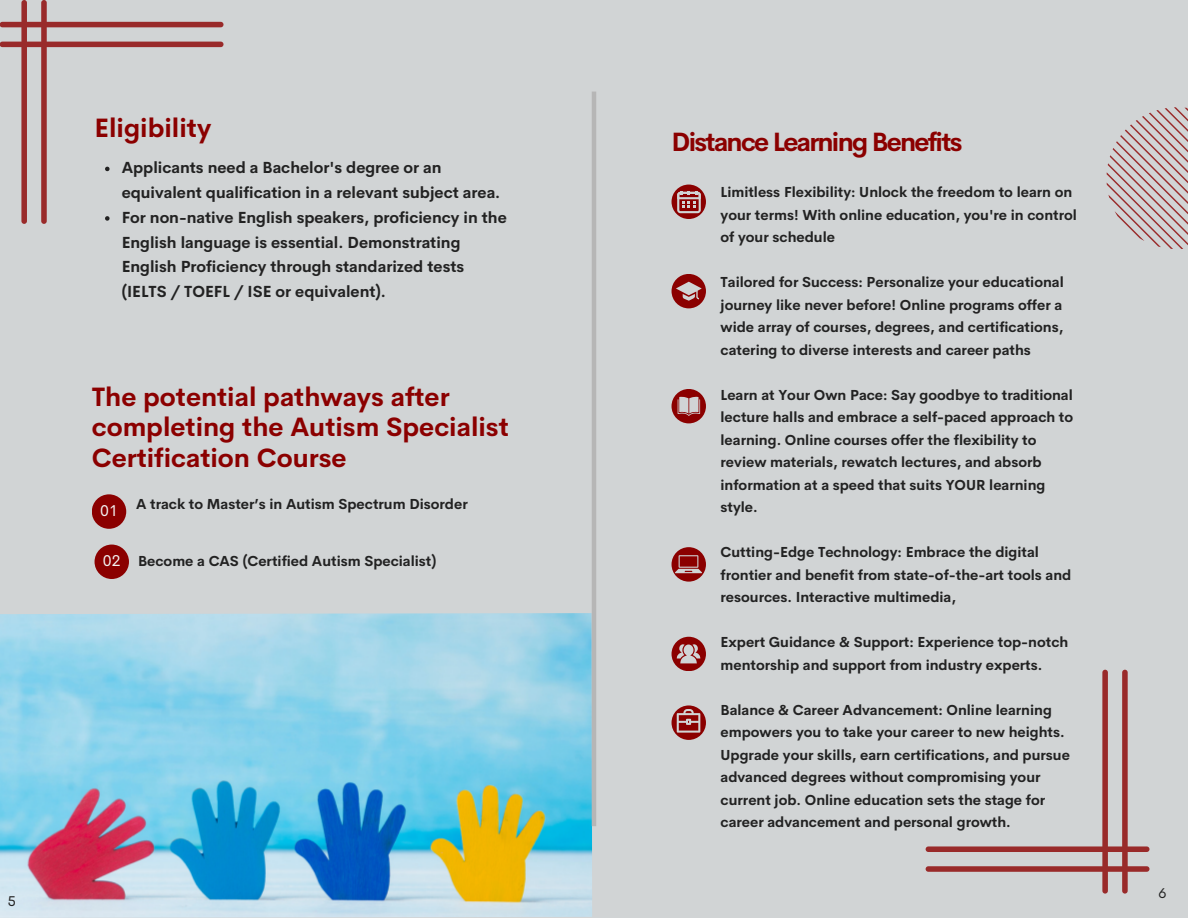
<style>
.page{position:relative;width:1188px;height:918px;background:#d1d4d5}
.page>*{position:absolute;margin:0;border:0;box-sizing:border-box;transform-origin:0 0}
.t1{font:700 25.95px/30.3px "Cerebri Sans";color:#8b0000}
.t2{font:700 25.95px "Cerebri Sans";letter-spacing:-.065em;color:#8b0000}
.t3{font:700 15.75px/24.8px "Cerebri Sans";color:#222}
.t4{font:15.75px "Cerebri Sans";color:#f2f2f2}
.t5{font:700 14.25px/22.5px "Cerebri Sans";color:#222}
.t6{font:14.25px "Cerebri Sans";color:#222}
</style>
<div class="page">
<svg style="left:0;top:0;width:224px;height:224px"></svg>
<div style="left:92px;top:494px;width:34px;height:35px;background:#8b0000;border-radius:50%"></div>
<div style="left:95px;top:545px;width:34px;height:34px;background:#8b0000;border-radius:50%"></div>
<img style="left:0;top:613px;width:592px;height:305px">
<svg style="left:1107px;top:107px;width:81px;height:142px"></svg>
<svg style="left:926px;top:670px;width:223px;height:224px"></svg>
<svg style="left:105px;top:167px;width:5px;height:4px"></svg>
<svg style="left:105px;top:216px;width:5px;height:5px"></svg>
<div style="left:672px;top:185px;width:34px;height:34px;background:#8b0000;border-radius:50%"></div>
<div style="left:672px;top:274px;width:34px;height:34px;background:#8b0000;border-radius:50%"></div>
<div style="left:672px;top:389px;width:34px;height:34px;background:#8b0000;border-radius:50%"></div>
<svg style="left:672px;top:547px;width:34px;height:35px"></svg>
<div style="left:672px;top:637px;width:34px;height:34px;background:#8b0000;border-radius:50%"></div>
<svg style="left:672px;top:705px;width:34px;height:35px"></svg>
<svg style="left:675px;top:555px;width:27px;height:18px"></svg>
<svg style="left:677px;top:709px;width:23px;height:24px"></svg>
<svg style="left:678px;top:397px;width:22px;height:19px"></svg>
<svg style="left:676px;top:282px;width:26px;height:19px"></svg>
<svg style="left:677px;top:644px;width:23px;height:19px"></svg>
<svg style="left:677px;top:191px;width:24px;height:22px"></svg>
<hr style="left:592px;top:92px;width:4px;height:734px;background:#b6b6b6">
<p class="t1" style="left:95px;top:113px;width:118px">Eligibility</p>
<p class="t3" style="left:122px;top:156px;width:380px">Applicants need a Bachelor's degree or an equivalent qualification in a relevant subject area.</p>
<p class="t3" style="left:122px;top:205px;width:387px">For non-native English speakers, proficiency in the English language is essential. Demonstrating English Proficiency through standarized tests (IELTS / TOEFL / ISE or equivalent).</p>
<p class="t1" style="left:92px;top:382px;width:419px">The potential pathways after completing the Autism Specialist<br>Certification Course</p>
<p class="t5" style="left:136px;top:493px;width:333px">A track to Master’s in Autism Spectrum Disorder</p>
<p class="t4" style="left:100px;top:500px;width:19px">01</p>
<p class="t4" style="left:103px;top:551px;width:19px">02</p>
<p class="t5" style="left:138px;top:550px;width:300px">Become a CAS (Certified Autism Specialist)</p>
<p class="t6" style="left:8px;top:892px;width:9px">5</p>
<p class="t2" style="left:672px;top:125px;width:293px">Distance Learning Benefits</p>
<p class="t5" style="left:721px;top:181px;width:358px">Limitless Flexibility: Unlock the freedom to learn on your terms! With online education, you're in control of your schedule</p>
<p class="t5" style="left:721px;top:271px;width:345px;text-align:justify">Tailored for Success: Personalize your educational journey like never before! Online programs offer a wide array of courses, degrees, and certifications, catering to diverse interests and career paths</p>
<p class="t5" style="left:721px;top:383px;width:354px">Learn at Your Own Pace: Say goodbye to traditional lecture halls and embrace a self-paced approach to learning. Online courses offer the flexibility to review materials, rewatch lectures, and absorb information at a speed that suits YOUR learning style.</p>
<p class="t5" style="left:721px;top:541px;width:352px">Cutting-Edge Technology: Embrace the digital frontier and benefit from state-of-the-art tools and resources. Interactive multimedia,</p>
<p class="t5" style="left:721px;top:631px;width:349px">Expert Guidance &amp; Support: Experience top-notch mentorship and support from industry experts.</p>
<p class="t5" style="left:721px;top:698px;width:351px">Balance &amp; Career Advancement: Online learning empowers you to take your career to new heights.<br>Upgrade your skills, earn certifications, and pursue advanced degrees without compromising your current job. Online education sets the stage for career advancement and personal growth.</p>
<p class="t6" style="left:1159px;top:884px;width:9px">6</p>
</div>
